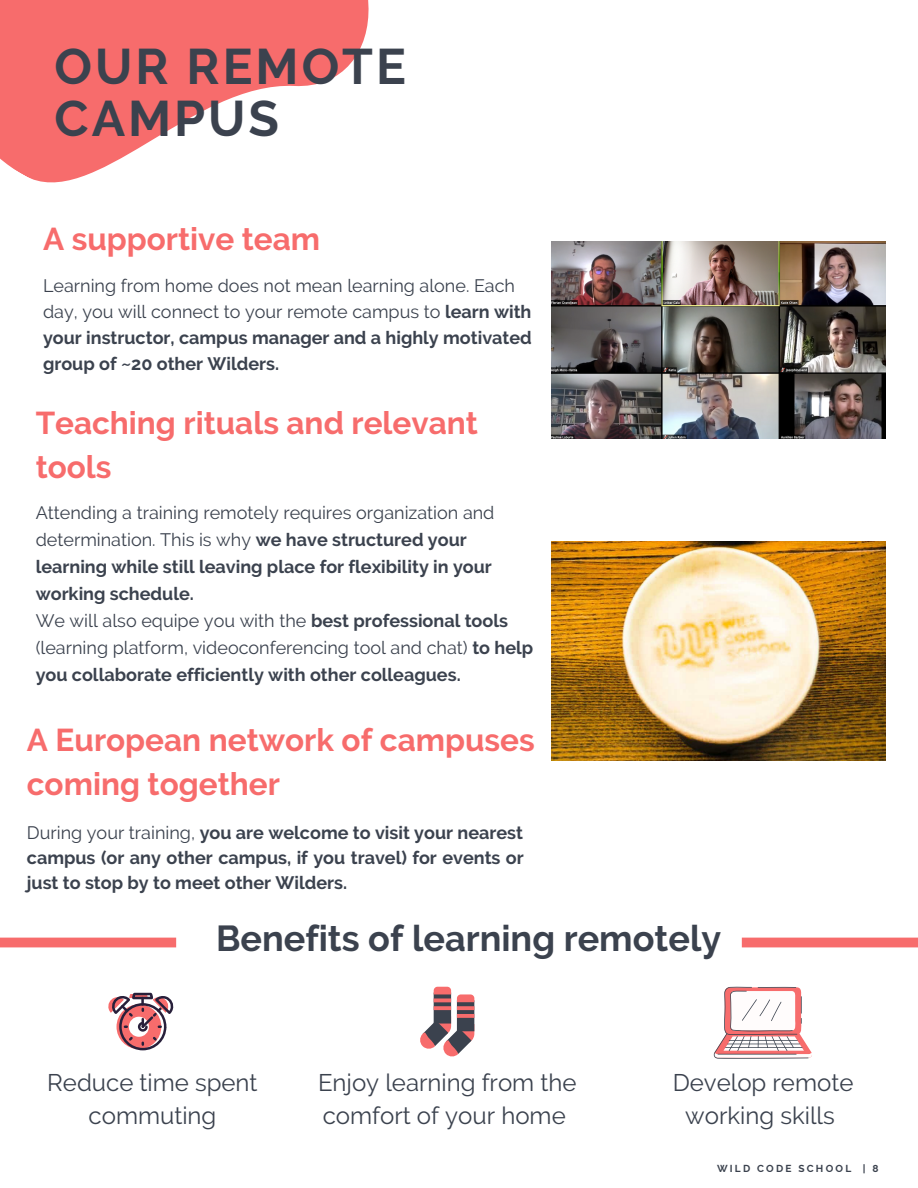
<style>
.page{position:relative;width:918px;height:1188px;background:#fff}
.page>*{position:absolute;margin:0;border:0;box-sizing:border-box;transform-origin:0 0}
.t1{font:700 49.8px/51.8px "Raleway";letter-spacing:.06em;color:#3b424e}
.t2{font:700 36px "Raleway";color:#3b424e}
.t3{font:700 31.5px/43.8px "Raleway";color:#f76c6c}
.t4{font:24px/32.7px "Raleway";color:#3b424e;text-align:center}
.t5{font:700 18px/27px "Raleway";color:#3b424e}
.t6{font:18px/26.1px "Raleway";color:#3b424e}
.t7{font:700 10.05px "Raleway";letter-spacing:.22em;color:#3b424e}
.s1{font-weight:700}
.s2{font-weight:400}
</style>
<div class="page">
<svg style="left:0;top:0;width:369px;height:183px;fill:#f76c6c"></svg>
<div style="left:0;top:938px;width:176px;height:9px;background:#f76c6c"></div>
<div style="left:742px;top:938px;width:176px;height:9px;background:#f76c6c"></div>
<img style="left:552px;top:541px;width:334px;height:219px">
<svg style="left:420px;top:987px;width:54px;height:69px"></svg>
<svg style="left:457px;top:1006px;width:17px;height:4px"></svg>
<svg style="left:457px;top:1014px;width:17px;height:4px"></svg>
<svg style="left:434px;top:998px;width:17px;height:4px"></svg>
<svg style="left:434px;top:1006px;width:17px;height:4px"></svg>
<svg style="left:117px;top:1004px;width:44px;height:45px"></svg>
<div style="left:119px;top:1003px;width:47px;height:47px;border:3px solid #28203b;border-radius:50%"></div>
<svg style="left:108px;top:992px;width:66px;height:53px"></svg>
<svg style="left:713px;top:987px;width:99px;height:72px"></svg>
<img style="left:552px;top:242px;width:334px;height:197px">
<h1 class="t1" style="left:55px;top:40px;width:353px">OUR REMOTE<br>CAMPUS</h1>
<h3 class="t3" style="left:43px;top:217px;width:279px">A supportive team</h3>
<p class="t6" style="left:43px;top:272px;width:490px">Learning from home does not mean learning alone. Each day, you will connect to your remote campus to <span class="s1">learn with your instructor, campus manager and a highly motivated group of ~20 other Wilders.</span></p>
<h3 class="t3" style="left:36px;top:401px;width:444px">Teaching rituals and relevant tools</h3>
<p class="t5" style="left:36px;top:499px;width:499px"><span class="s2">Attending a training remotely requires organization and determination. This is why</span> we have structured your learning while still leaving place for flexibility in your working schedule.<br><span class="s2">We will also equipe you with the</span> best professional tools <span class="s2">(learning platform, videoconferencing tool and chat)</span> to help you collaborate efficiently with other colleagues.</p>
<h3 class="t3" style="left:27px;top:718px;width:509px">A European network of campuses coming together</h3>
<p class="t5" style="left:27px;top:820px;width:498px;line-height:24.8px;text-align:justify"><span class="s2">During your training,</span> you are welcome to visit your nearest campus (or any other campus, if you travel) for events or just to stop by to meet other Wilders.</p>
<h2 class="t2" style="left:216px;top:917px;width:507px">Benefits of learning remotely</h2>
<h3 class="t4" style="left:47px;top:1066px;width:212px">Reduce time spent commuting</h3>
<h3 class="t4" style="left:318px;top:1067px;width:260px;text-align:left">Enjoy learning from the comfort of your home</h3>
<h3 class="t4" style="left:673px;top:1067px;width:182px">Develop remote working skills</h3>
<p class="t7" style="left:717px;top:1163px;width:163px">WILD CODE SCHOOL | 8</p>
</div>
